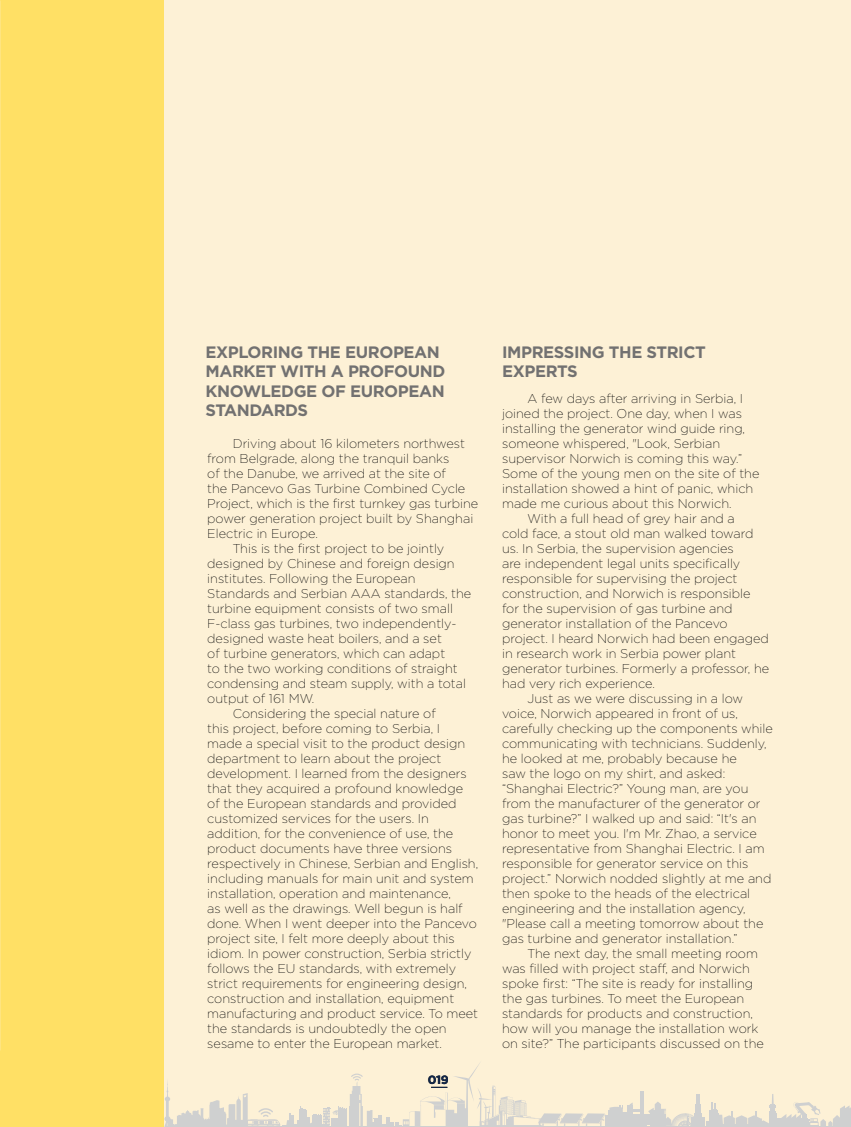
<style>
.page{position:relative;width:851px;height:1127px;background:#fff}
.page>*{position:absolute;margin:0;border:0;box-sizing:border-box;transform-origin:0 0}
.t1{font:700 16.5px/19.5px "Gotham";letter-spacing:-.025em;color:#727171}
.t2{font:200 12.75px "Gotham";color:#000}
.t3{font:700 12px "Gotham";color:#12284c}
</style>
<div class="page">
<div style="left:0;top:0;width:850px;height:1127px;background:#ffe065"></div>
<div style="left:164px;top:0;width:686px;height:1127px;background:#fdf1d6"></div>
<hr style="left:669px;top:1126px;width:181px;height:1px;background:#cfd0d0">
<div style="left:694px;top:1113px;width:8px;height:12px;background:#cfd0d0"></div>
<div style="left:691px;top:1118px;width:14px;height:9px;background:#cfd0d0"></div>
<svg style="left:706px;top:1094px;width:144px;height:32px"></svg>
<svg style="left:164px;top:1063px;width:536px;height:64px"></svg>
<p class="t1" style="left:205px;top:342px;width:241px">EXPLORING THE EUROPEAN<br>MARKET WITH A PROFOUND<br>KNOWLEDGE OF EUROPEAN<br>STANDARDS</p>
<p class="t1" style="left:502px;top:342px;width:205px">IMPRESSING THE STRICT<br>EXPERTS</p>
<p class="t2" style="left:233px;top:437px;width:234px">Driving about 16 kilometers northwest</p>
<p class="t2" style="left:207px;top:452px;width:244px">from Belgrade, along the tranquil banks</p>
<p class="t2" style="left:207px;top:467px;width:240px">of the Danube, we arrived at the site of</p>
<p class="t2" style="left:207px;top:482px;width:259px">the Pancevo Gas Turbine Combined Cycle</p>
<p class="t2" style="left:207px;top:497px;width:272px">Project, which is the first turnkey gas turbine</p>
<p class="t2" style="left:207px;top:512px;width:267px">power generation project built by Shanghai</p>
<p class="t2" style="left:207px;top:527px;width:112px">Electric in Europe.</p>
<p class="t2" style="left:233px;top:542px;width:213px">This is the first project to be jointly</p>
<p class="t2" style="left:207px;top:557px;width:249px">designed by Chinese and foreign design</p>
<p class="t2" style="left:207px;top:572px;width:210px">institutes. Following the European</p>
<p class="t2" style="left:207px;top:587px;width:265px">Standards and Serbian AAA standards, the</p>
<p class="t2" style="left:207px;top:602px;width:247px">turbine equipment consists of two small</p>
<p class="t2" style="left:207px;top:617px;width:251px">F-class gas turbines, two independently-</p>
<p class="t2" style="left:207px;top:632px;width:236px">designed waste heat boilers, and a set</p>
<p class="t2" style="left:207px;top:647px;width:239px">of turbine generators, which can adapt</p>
<p class="t2" style="left:207px;top:662px;width:252px">to the two working conditions of straight</p>
<p class="t2" style="left:207px;top:677px;width:260px">condensing and steam supply, with a total</p>
<p class="t2" style="left:207px;top:692px;width:109px">output of 161 MW.</p>
<p class="t2" style="left:233px;top:707px;width:204px">Considering the special nature of</p>
<p class="t2" style="left:207px;top:722px;width:234px">this project, before coming to Serbia, I</p>
<p class="t2" style="left:207px;top:737px;width:259px">made a special visit to the product design</p>
<p class="t2" style="left:207px;top:752px;width:235px">department to learn about the project</p>
<p class="t2" style="left:207px;top:767px;width:261px">development. I learned from the designers</p>
<p class="t2" style="left:207px;top:782px;width:257px">that they acquired a profound knowledge</p>
<p class="t2" style="left:207px;top:797px;width:251px">of the European standards and provided</p>
<p class="t2" style="left:207px;top:812px;width:223px">customized services for the users. In</p>
<p class="t2" style="left:207px;top:827px;width:247px">addition, for the convenience of use, the</p>
<p class="t2" style="left:207px;top:842px;width:246px">product documents have three versions</p>
<p class="t2" style="left:207px;top:857px;width:272px">respectively in Chinese, Serbian and English,</p>
<p class="t2" style="left:207px;top:872px;width:268px">including manuals for main unit and system</p>
<p class="t2" style="left:207px;top:887px;width:245px">installation, operation and maintenance,</p>
<p class="t2" style="left:207px;top:902px;width:257px">as well as the drawings. Well begun is half</p>
<p class="t2" style="left:207px;top:917px;width:271px">done. When I went deeper into the Pancevo</p>
<p class="t2" style="left:207px;top:932px;width:249px">project site, I felt more deeply about this</p>
<p class="t2" style="left:207px;top:947px;width:266px">idiom. In power construction, Serbia strictly</p>
<p class="t2" style="left:207px;top:962px;width:250px">follows the EU standards, with extremely</p>
<p class="t2" style="left:207px;top:977px;width:261px">strict requirements for engineering design,</p>
<p class="t2" style="left:207px;top:992px;width:248px">construction and installation, equipment</p>
<p class="t2" style="left:207px;top:1007px;width:272px">manufacturing and product service. To meet</p>
<p class="t2" style="left:207px;top:1022px;width:241px">the standards is undoubtedly the open</p>
<p class="t2" style="left:207px;top:1037px;width:236px">sesame to enter the European market.</p>
<p class="t2" style="left:527px;top:392px;width:217px">A few days after arriving in Serbia, I</p>
<p class="t2" style="left:502px;top:407px;width:241px">joined the project. One day, when I was</p>
<p class="t2" style="left:502px;top:422px;width:244px">installing the generator wind guide ring,</p>
<p class="t2" style="left:502px;top:437px;width:220px">someone whispered, "Look, Serbian</p>
<p class="t2" style="left:502px;top:452px;width:241px">supervisor Norwich is coming this way.”</p>
<p class="t2" style="left:502px;top:467px;width:259px">Some of the young men on the site of the</p>
<p class="t2" style="left:502px;top:482px;width:253px">installation showed a hint of panic, which</p>
<p class="t2" style="left:502px;top:497px;width:231px">made me curious about this Norwich.</p>
<p class="t2" style="left:527px;top:512px;width:209px">With a full head of grey hair and a</p>
<p class="t2" style="left:502px;top:527px;width:253px">cold face, a stout old man walked toward</p>
<p class="t2" style="left:502px;top:542px;width:233px">us. In Serbia, the supervision agencies</p>
<p class="t2" style="left:502px;top:557px;width:240px">are independent legal units specifically</p>
<p class="t2" style="left:502px;top:572px;width:237px">responsible for supervising the project</p>
<p class="t2" style="left:502px;top:587px;width:250px">construction, and Norwich is responsible</p>
<p class="t2" style="left:502px;top:602px;width:232px">for the supervision of gas turbine and</p>
<p class="t2" style="left:502px;top:617px;width:227px">generator installation of the Pancevo</p>
<p class="t2" style="left:502px;top:632px;width:268px">project. I heard Norwich had been engaged</p>
<p class="t2" style="left:502px;top:647px;width:235px">in research work in Serbia power plant</p>
<p class="t2" style="left:502px;top:662px;width:269px">generator turbines. Formerly a professor, he</p>
<p class="t2" style="left:502px;top:677px;width:154px">had very rich experience.</p>
<p class="t2" style="left:527px;top:692px;width:217px">Just as we were discussing in a low</p>
<p class="t2" style="left:502px;top:707px;width:237px">voice, Norwich appeared in front of us,</p>
<p class="t2" style="left:502px;top:722px;width:272px">carefully checking up the components while</p>
<p class="t2" style="left:502px;top:737px;width:266px">communicating with technicians. Suddenly,</p>
<p class="t2" style="left:502px;top:752px;width:236px">he looked at me, probably because he</p>
<p class="t2" style="left:502px;top:767px;width:224px">saw the logo on my shirt, and asked:</p>
<p class="t2" style="left:502px;top:782px;width:248px">“Shanghai Electric?” Young man, are you</p>
<p class="t2" style="left:502px;top:797px;width:260px">from the manufacturer of the generator or</p>
<p class="t2" style="left:502px;top:812px;width:256px">gas turbine?” I walked up and said: “It's an</p>
<p class="t2" style="left:502px;top:827px;width:256px">honor to meet you. I'm Mr. Zhao, a service</p>
<p class="t2" style="left:502px;top:842px;width:264px">representative from Shanghai Electric. I am</p>
<p class="t2" style="left:502px;top:857px;width:248px">responsible for generator service on this</p>
<p class="t2" style="left:502px;top:872px;width:271px">project.” Norwich nodded slightly at me and</p>
<p class="t2" style="left:502px;top:887px;width:249px">then spoke to the heads of the electrical</p>
<p class="t2" style="left:502px;top:901px;width:245px">engineering and the installation agency,</p>
<p class="t2" style="left:502px;top:916px;width:263px">"Please call a meeting tomorrow about the</p>
<p class="t2" style="left:502px;top:931px;width:237px">gas turbine and generator installation.”</p>
<p class="t2" style="left:527px;top:946px;width:232px">The next day, the small meeting room</p>
<p class="t2" style="left:502px;top:961px;width:249px">was filled with project staff, and Norwich</p>
<p class="t2" style="left:502px;top:976px;width:252px">spoke first: “The site is ready for installing</p>
<p class="t2" style="left:502px;top:991px;width:244px">the gas turbines. To meet the European</p>
<p class="t2" style="left:502px;top:1006px;width:252px">standards for products and construction,</p>
<p class="t2" style="left:502px;top:1021px;width:258px">how will you manage the installation work</p>
<p class="t2" style="left:502px;top:1036px;width:263px">on site?” The participants discussed on the</p>
<p class="t3" style="left:427px;top:1071px;width:23px">019</p>
</div>
